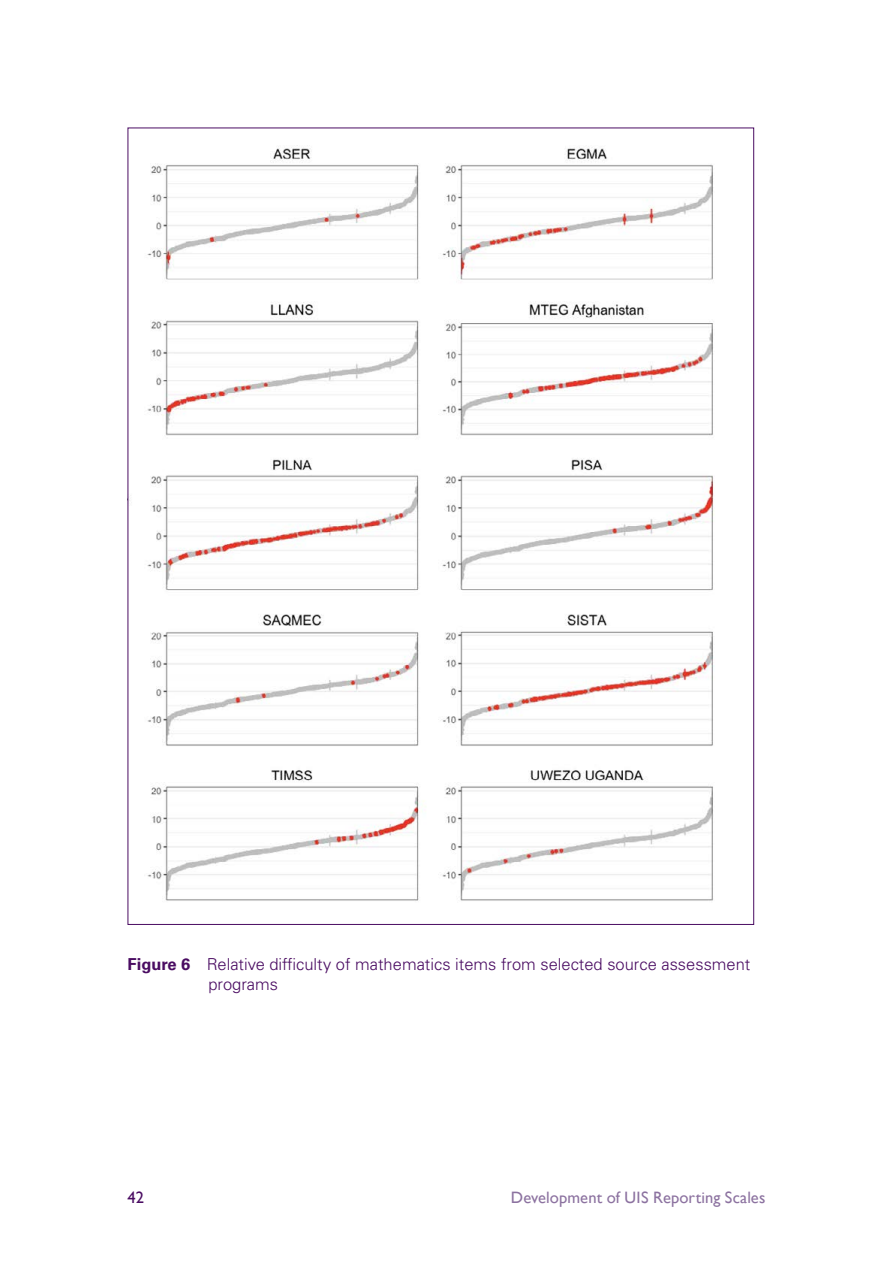
<style>
.page{position:relative;width:893px;height:1263px;background:#fff}
.page>*{position:absolute;margin:0;border:0;box-sizing:border-box;transform-origin:0 0}
.t1{font:300 16.5px/19.8px "Univers LT Std";color:#4a0c62}
.t2{font:16.5px "Gill Sans";letter-spacing:.005em;color:#8c72a0}
.t3{font:16.5px "Gill Sans";color:#4a0c62}
.s1{font-weight:700}
</style>
<div class="page">
<img style="left:147px;top:145px;width:567px;height:756px">
<p class="t1" style="left:208px;top:954px;width:544px;text-indent:-81px"><span class="s1">Figure 6</span> Relative difficulty of mathematics items from selected source assessment programs</p>
<p class="t3" style="left:128px;top:1188px;width:18px">42</p>
<p class="t2" style="left:511px;top:1188px;width:256px">Development of UIS Reporting Scales</p>
</div>
